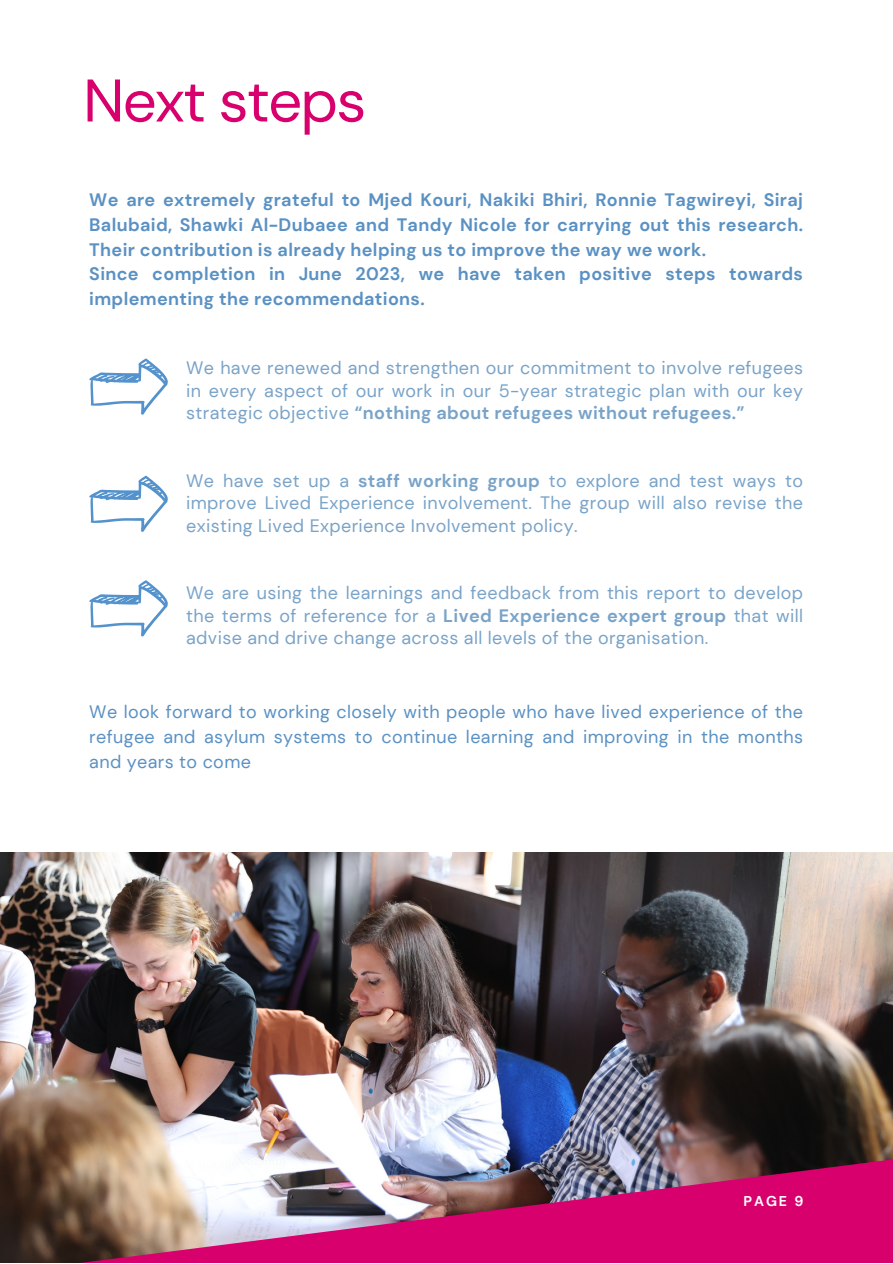
<style>
.page{position:relative;width:893px;height:1264px;background:#fff}
.page>*{position:absolute;margin:0;border:0;box-sizing:border-box;transform-origin:0 0}
.t1{font:60px "DM Sans";letter-spacing:-.03em;color:#d7006d}
.t2{font:18px/22.5px "DM Sans";letter-spacing:.02em;color:#79a3c8;text-align:justify}
.t3{font:700 18px/24.8px "DM Sans";letter-spacing:.02em;color:#5a91c3;text-align:justify}
.t4{font:18px/24.8px "DM Sans";letter-spacing:.02em;color:#5a91c3;text-align:justify}
.t5{font:700 14.25px "DM Sans";color:#fff}
.s1{font-weight:700}
</style>
<div class="page">
<img style="left:0;top:852px;width:892px;height:306px">
<svg style="left:89px;top:358px;width:79px;height:56px"></svg>
<svg style="left:89px;top:476px;width:79px;height:56px"></svg>
<svg style="left:89px;top:580px;width:79px;height:56px"></svg>
<img style="left:0;top:1158px;width:892px;height:104px">
<p class="t1" style="left:83px;top:62px;width:285px">Next steps</p>
<p class="t3" style="left:89px;top:188px;width:715px">We are extremely grateful to Mjed Kouri, Nakiki Bhiri, Ronnie Tagwireyi, Siraj Balubaid, Shawki Al-Dubaee and Tandy Nicole for carrying out this research.<br>Their contribution is already helping us to improve the way we work.</p>
<p class="t3" style="left:89px;top:262px;width:715px">Since completion in June 2023, we have taken positive steps towards implementing the recommendations.</p>
<p class="t2" style="left:186px;top:357px;width:618px">We have renewed and strengthen our commitment to involve refugees in every aspect of our work in our 5-year strategic plan with our key strategic objective <span class="s1">“nothing about refugees without refugees.”</span></p>
<p class="t2" style="left:186px;top:469px;width:618px">We have set up a <span class="s1">staff working group</span> to explore and test ways to improve Lived Experience involvement. The group will also revise the existing Lived Experience Involvement policy.</p>
<p class="t2" style="left:186px;top:582px;width:618px">We are using the learnings and feedback from this report to develop the terms of reference for a <span class="s1">Lived Experience expert group</span> that will advise and drive change across all levels of the organisation.</p>
<p class="t4" style="left:89px;top:699px;width:715px">We look forward to working closely with people who have lived experience of the refugee and asylum systems to continue learning and improving in the months and years to come</p>
<p class="t5" style="left:743px;top:1191px;width:61px">PAGE 9</p>
</div>
